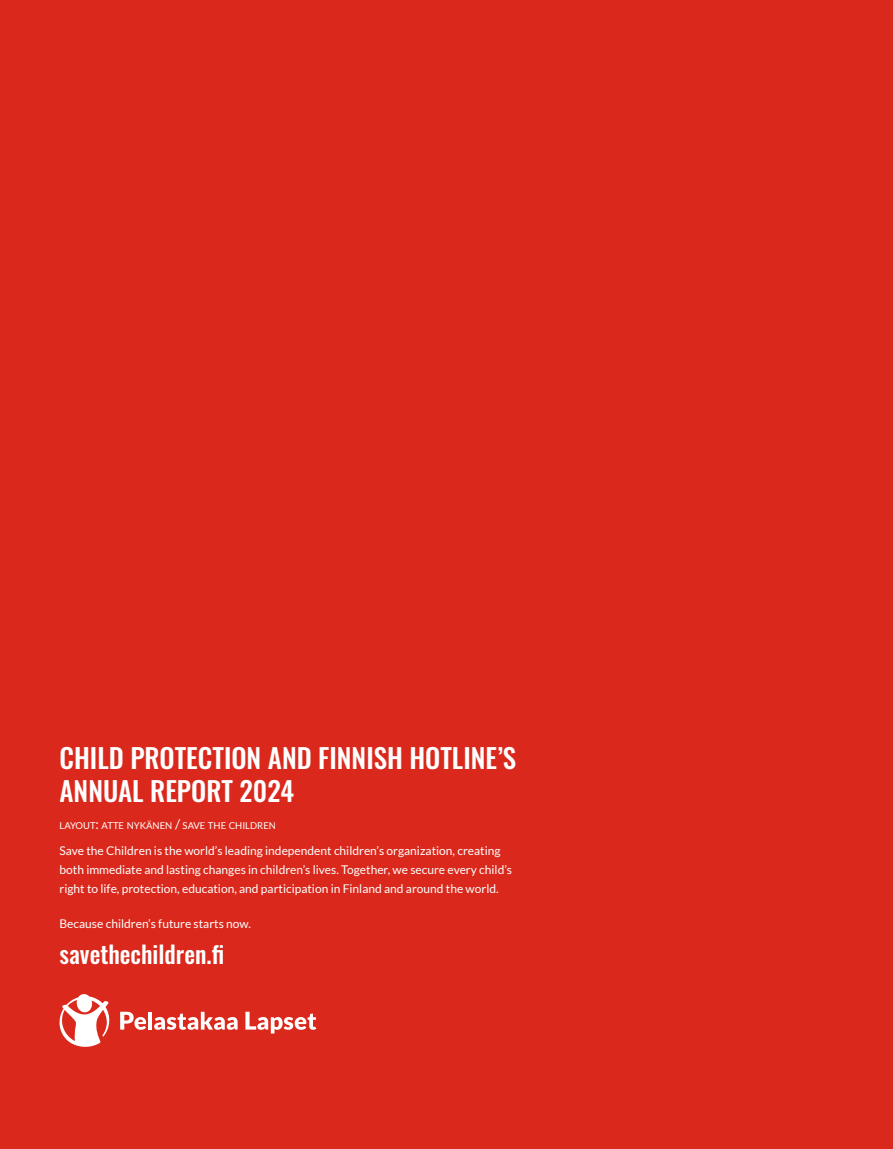
<style>
.page{position:relative;width:893px;height:1149px;background:#fff}
.page>*{position:absolute;margin:0;border:0;box-sizing:border-box;transform-origin:0 0}
.Otsikko_1{font:500 27px/33px "Oswald";color:#fff}
.Leipäteksti{font:500 24px "Oswald";color:#fff}
.Leipäteksti-2{font:12px/18.6px "Lato";color:#fff}
.t1{font:9.45px "Lato";color:#fff}
.s1{font-size:13.5px}
</style>
<div class="page">
<div style="left:0;top:0;width:893px;height:1148px;background:#da291c"></div>
<svg style="left:120px;top:1011px;width:26px;height:18px"></svg>
<hr style="left:148px;top:1011px;width:4px;height:18px;background:#fff">
<svg style="left:154px;top:1011px;width:84px;height:18px"></svg>
<svg style="left:245px;top:1011px;width:71px;height:22px"></svg>
<svg style="left:60px;top:994px;width:50px;height:52px"></svg>
<p class="Otsikko_1" style="left:60px;top:743px;width:458px">CHILD PROTECTION AND FINNISH HOTLINE’S<br>ANNUAL REPORT 2024</p>
<p class="t1" style="left:60px;top:820px;width:218px">LAYOUT<span class="s1">:</span> ATTE NYKÄNEN <span class="s1">/</span> SAVE THE CHILDREN</p>
<p class="Leipäteksti-2" style="left:60px;top:841px;width:454px">Save the Children is the world’s leading independent children’s organization, creating both immediate and lasting changes in children’s lives. Together, we secure every child’s right to life, protection, education, and participation in Finland and around the world.</p>
<p class="Leipäteksti-2" style="left:60px;top:914px;width:193px">Because children’s future starts now.</p>
<p class="Leipäteksti" style="left:60px;top:941px;width:166px">savethechildren.fi</p>
</div>
